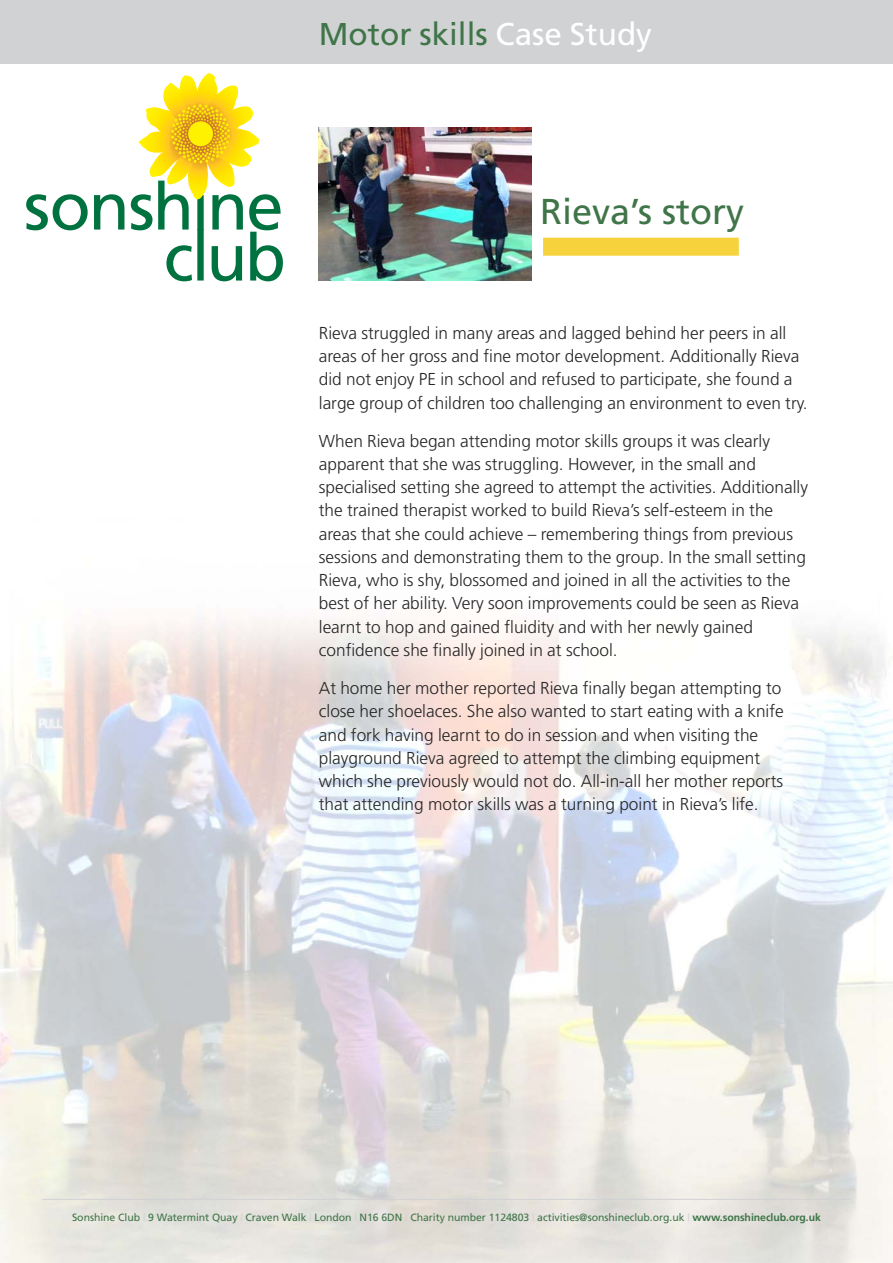
<style>
.page{position:relative;width:893px;height:1263px;background:#fff}
.page>*{position:absolute;margin:0;border:0;box-sizing:border-box;transform-origin:0 0}
.t1{font:36px "Frutiger";color:#3f7548}
.t2{font:31.5px "Frutiger";color:#3f7548}
.t3{font:300 17.25px/23.2px "Frutiger";color:#272627}
.t4{font:10.5px "Frutiger";letter-spacing:-.005em;color:#3f7548}
.s1{color:#fff}
.s2{color:#d1d2d4}
.s3{font-weight:700}
</style>
<div class="page">
<img style="left:0;top:618px;width:892px;height:645px">
<svg style="left:26px;top:194px;width:62px;height:36px"></svg>
<svg style="left:94px;top:194px;width:30px;height:36px"></svg>
<svg style="left:131px;top:73px;width:152px;height:208px"></svg>
<div style="left:0;top:0;width:892px;height:64px;background:#d1d2d4"></div>
<img style="left:319px;top:128px;width:212px;height:153px">
<div style="left:543px;top:238px;width:195px;height:18px;background:#f6d33c"></div>
<hr style="left:42px;top:1199px;width:808px;height:1px;background:#d1d2d4">
<h2 class="t2" style="left:319px;top:21px;width:334px">Motor skills <span class="s1">Case Study</span></h2>
<h1 class="t1" style="left:540px;top:197px;width:205px">Rieva’s story</h1>
<p class="t3" style="left:319px;top:323px;width:490px">Rieva struggled in many areas and lagged behind her peers in all areas of her gross and fine motor development. Additionally Rieva did not enjoy PE in school and refused to participate, she found a large group of children too challenging an environment to even try.</p>
<p class="t3" style="left:319px;top:430px;width:490px">When Rieva began attending motor skills groups it was clearly apparent that she was struggling. However, in the small and specialised setting she agreed to attempt the activities. Additionally the trained therapist worked to build Rieva’s self-esteem in the areas that she could achieve – remembering things from previous sessions and demonstrating them to the group. In the small setting Rieva, who is shy, blossomed and joined in all the activities to the best of her ability. Very soon improvements could be seen as Rieva learnt to hop and gained fluidity and with her newly gained confidence she finally joined in at school.</p>
<p class="t3" style="left:319px;top:678px;width:466px">At home her mother reported Rieva finally began attempting to close her shoelaces. She also wanted to start eating with a knife and fork having learnt to do in session and when visiting the playground Rieva agreed to attempt the climbing equipment which she previously would not do. All-in-all her mother reports that attending motor skills was a turning point in Rieva’s life.</p>
<p class="t4" style="left:72px;top:1213px;width:750px">Sonshine Club <span class="s2">|</span> 9 Watermint Quay <span class="s2">|</span> Craven Walk <span class="s2">|</span> London <span class="s2">|</span> N16 6DN <span class="s2">|</span> Charity number 1124803 <span class="s2">|</span> activities@sonshineclub.org.uk <span class="s2">|</span> <span class="s3">www.sonshineclub.org.uk</span></p>
</div>
